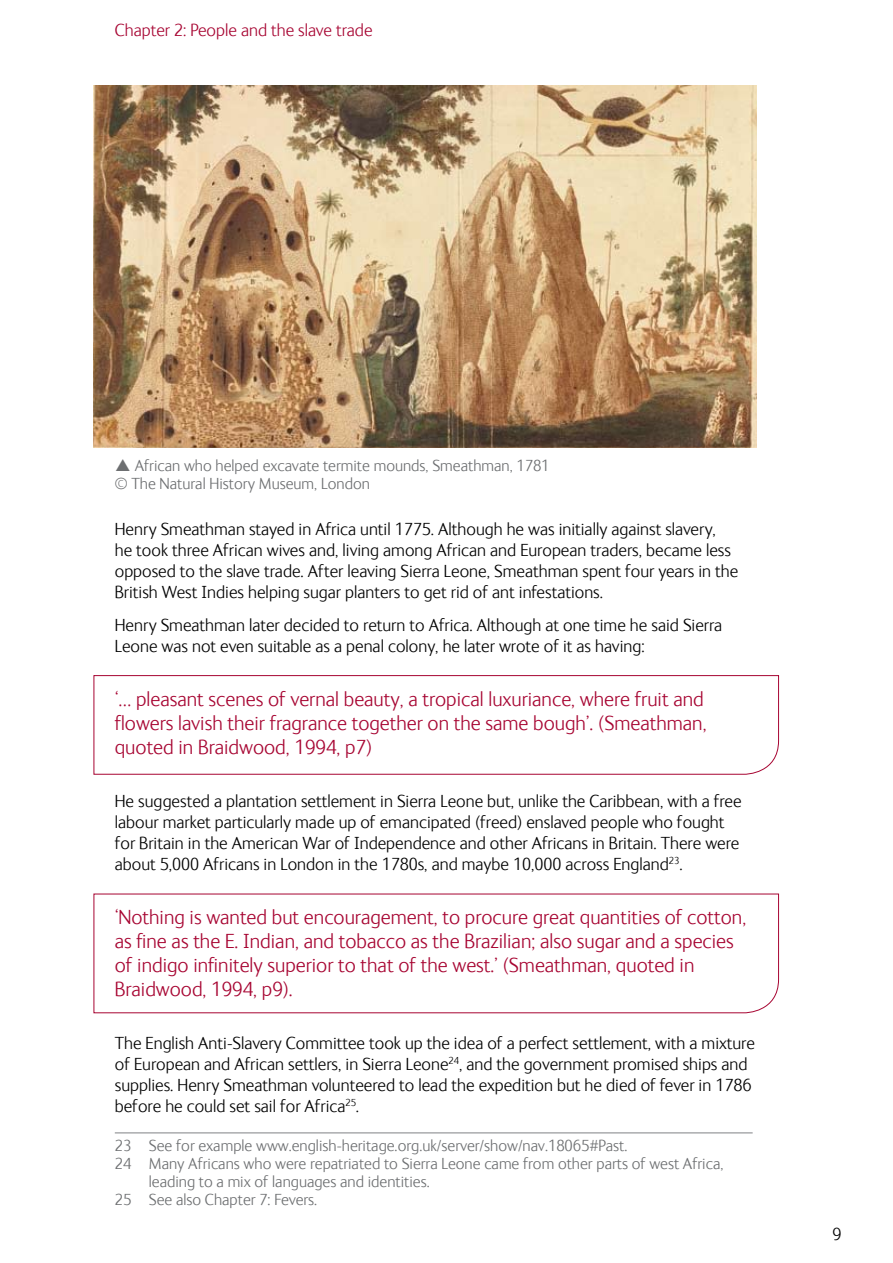
<style>
.page{position:relative;width:893px;height:1263px;background:#fff}
.page>*{position:absolute;margin:0;border:0;box-sizing:border-box;transform-origin:0 0}
.t1{font:300 21px/24px "NHM Ingrid";color:#a70532}
.t2{font:300 18px/21px "NHM Ingrid";color:#000}
.t3{font:300 18px "NHM Ingrid";color:#a70532}
.t4{font:300 16.5px/18px "NHM Ingrid";color:#6d6f71}
</style>
<div class="page">
<hr style="left:115px;top:1132px;width:638px;height:1px;background:#808285">
<svg style="left:93px;top:675px;width:686px;height:100px"></svg>
<img style="left:94px;top:85px;width:663px;height:363px">
<svg style="left:93px;top:893px;width:686px;height:120px"></svg>
<p class="t3" style="left:115px;top:21px;width:259px">Chapter 2: People and the slave trade</p>
<p class="t4" style="left:115px;top:457px;width:436px;text-indent:20px">African who helped excavate termite mounds, Smeathman, 1781 © The Natural History Museum, London</p>
<p class="t2" style="left:115px;top:518px;width:625px">Henry Smeathman stayed in Africa until 1775. Although he was initially against slavery,<br>he took three African wives and, living among African and European traders, became less opposed to the slave trade. After leaving Sierra Leone, Smeathman spent four years in the British West Indies helping sugar planters to get rid of ant infestations.</p>
<p class="t2" style="left:115px;top:615px;width:609px">Henry Smeathman later decided to return to Africa. Although at one time he said Sierra<br>Leone was not even suitable as a penal colony, he later wrote of it as having:</p>
<p class="t1" style="left:115px;top:688px;width:593px">‘… pleasant scenes of vernal beauty, a tropical luxuriance, where fruit and flowers lavish their fragrance together on the same bough’. (Smeathman, quoted in Braidwood, 1994, p7)</p>
<p class="t2" style="left:115px;top:791px;width:628px">He suggested a plantation settlement in Sierra Leone but, unlike the Caribbean, with a free labour market particularly made up of emancipated (freed) enslaved people who fought for Britain in the American War of Independence and other Africans in Britain. There were about 5,000 Africans in London in the 1780s, and maybe 10,000 across England<sup>23</sup>.</p>
<p class="t1" style="left:115px;top:905px;width:633px">‘Nothing is wanted but encouragement, to procure great quantities of cotton, as fine as the E. Indian, and tobacco as the Brazilian; also sugar and a species of indigo infinitely superior to that of the west.’ (Smeathman, quoted in Braidwood, 1994, p9).</p>
<p class="t2" style="left:115px;top:1032px;width:642px">The English Anti-Slavery Committee took up the idea of a perfect settlement, with a mixture of European and African settlers, in Sierra Leone<sup>24</sup>, and the government promised ships and supplies. Henry Smeathman volunteered to lead the expedition but he died of fever in 1786 before he could set sail for Africa<sup>25</sup>.</p>
<p class="t4" style="left:115px;top:1137px;width:514px">23 See for example www.english-heritage.org.uk/server/show/nav.18065#Past.</p>
<p class="t4" style="left:115px;top:1155px;width:610px">24 Many Africans who were repatriated to Sierra Leone came from other parts of west Africa,</p>
<p class="t4" style="left:149px;top:1173px;width:282px">leading to a mix of languages and identities.</p>
<p class="t4" style="left:115px;top:1191px;width:204px">25 See also Chapter 7: Fevers.</p>
<p class="t2" style="left:832px;top:1224px;width:10px">9</p>
</div>
